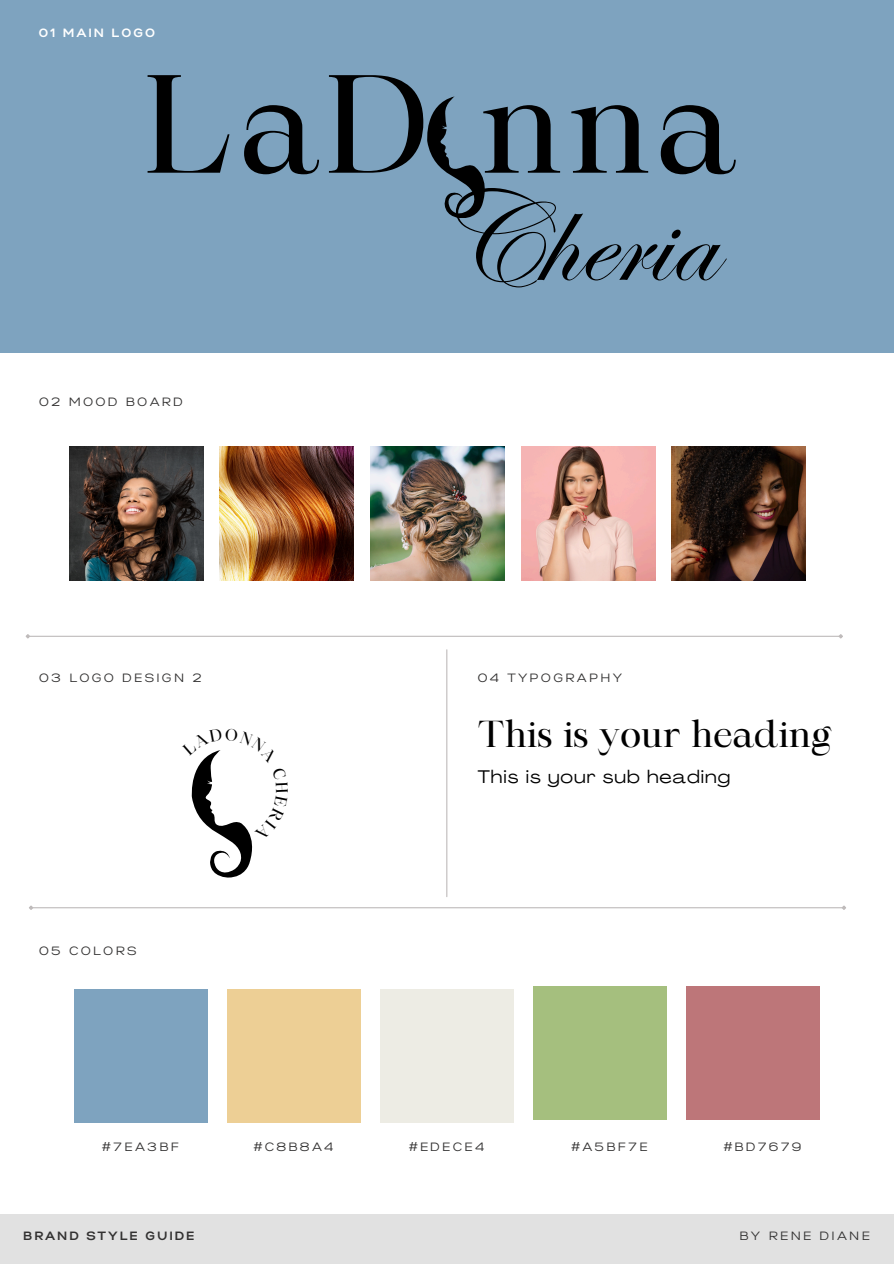
<style>
.page{position:relative;width:894px;height:1264px;background:#fff}
.page>*{position:absolute;margin:0;border:0;box-sizing:border-box;transform-origin:0 0}
.t1{font:133.8px "Maharlika";letter-spacing:.045em;color:#000}
.t2{font:131.25px "ITC Edwardian Script Com";color:#000}
.t3{font:36px "Maharlika";color:#000}
.t4{font:expanded 18px "Agrandir";letter-spacing:.055em;color:#000}
.t5{font:12px "Gabriel Sans";letter-spacing:.19em;color:#323131}
.t6{font:700 12px "Gabriel Sans";letter-spacing:.19em;color:#323131}
.t7{font:700 12px "Gabriel Sans";letter-spacing:.19em;color:#fff}
</style>
<div class="page">
<div style="left:0;top:0;width:893px;height:352px;background:#7ea3bf"></div>
<hr style="left:30px;top:635px;width:808px;height:2px;background:#bfbbbb">
<svg style="left:25px;top:634px;width:6px;height:5px"></svg>
<svg style="left:837px;top:634px;width:6px;height:5px"></svg>
<img style="left:69px;top:447px;width:134px;height:134px">
<div style="left:0;top:1214px;width:893px;height:49px;background:#e1e1e1"></div>
<img style="left:220px;top:447px;width:134px;height:134px">
<img style="left:370px;top:447px;width:134px;height:134px">
<img style="left:521px;top:447px;width:134px;height:134px">
<img style="left:671px;top:447px;width:134px;height:134px">
<hr style="left:33px;top:907px;width:809px;height:1px;background:#bfbbbb">
<svg style="left:29px;top:905px;width:5px;height:5px"></svg>
<svg style="left:840px;top:905px;width:6px;height:5px"></svg>
<hr style="left:446px;top:649px;width:1px;height:247px;background:#bfbbbb">
<div style="left:74px;top:989px;width:133px;height:134px;background:#7ea3bf"></div>
<div style="left:227px;top:989px;width:134px;height:134px;background:#edcf95"></div>
<div style="left:379px;top:989px;width:134px;height:134px;background:#edece4"></div>
<div style="left:532px;top:985px;width:134px;height:134px;background:#a5bf7e"></div>
<div style="left:686px;top:985px;width:133px;height:134px;background:#bd7679"></div>
<svg style="left:427px;top:96px;width:58px;height:122px"></svg>
<svg style="left:191px;top:750px;width:62px;height:127px"></svg>
<p class="t7" style="left:39px;top:28px;width:117px">01 MAIN LOGO</p>
<p class="t1" style="left:143px;top:70px;width:593px">LaD nna</p>
<p class="t2" style="left:433px;top:166px;width:283px">Cheria</p>
<p class="t5" style="left:39px;top:397px;width:145px">02 MOOD BOARD</p>
<p class="t5" style="left:39px;top:673px;width:164px">03 LOGO DESIGN 2</p>
<p class="t5" style="left:39px;top:945px;width:99px">05 COLORS</p>
<h5 class="t5" style="left:477px;top:673px;width:146px">04 TYPOGRAPHY</h5>
<p class="t3" style="left:477px;top:719px;width:356px">This is your heading</p>
<p class="t4" style="left:477px;top:769px;width:254px">This is your sub heading</p>
<p class="t5" style="left:102px;top:1141px;width:78px">#7EA3BF</p>
<p class="t5" style="left:254px;top:1141px;width:81px">#C8B8A4</p>
<p class="t5" style="left:409px;top:1141px;width:77px">#EDECE4</p>
<p class="t5" style="left:571px;top:1141px;width:78px">#A5BF7E</p>
<p class="t5" style="left:723px;top:1141px;width:79px">#BD7679</p>
<p class="t6" style="left:24px;top:1230px;width:172px">BRAND STYLE GUIDE</p>
<p class="t5" style="left:739px;top:1230px;width:132px">BY RENE DIANE</p>
</div>
